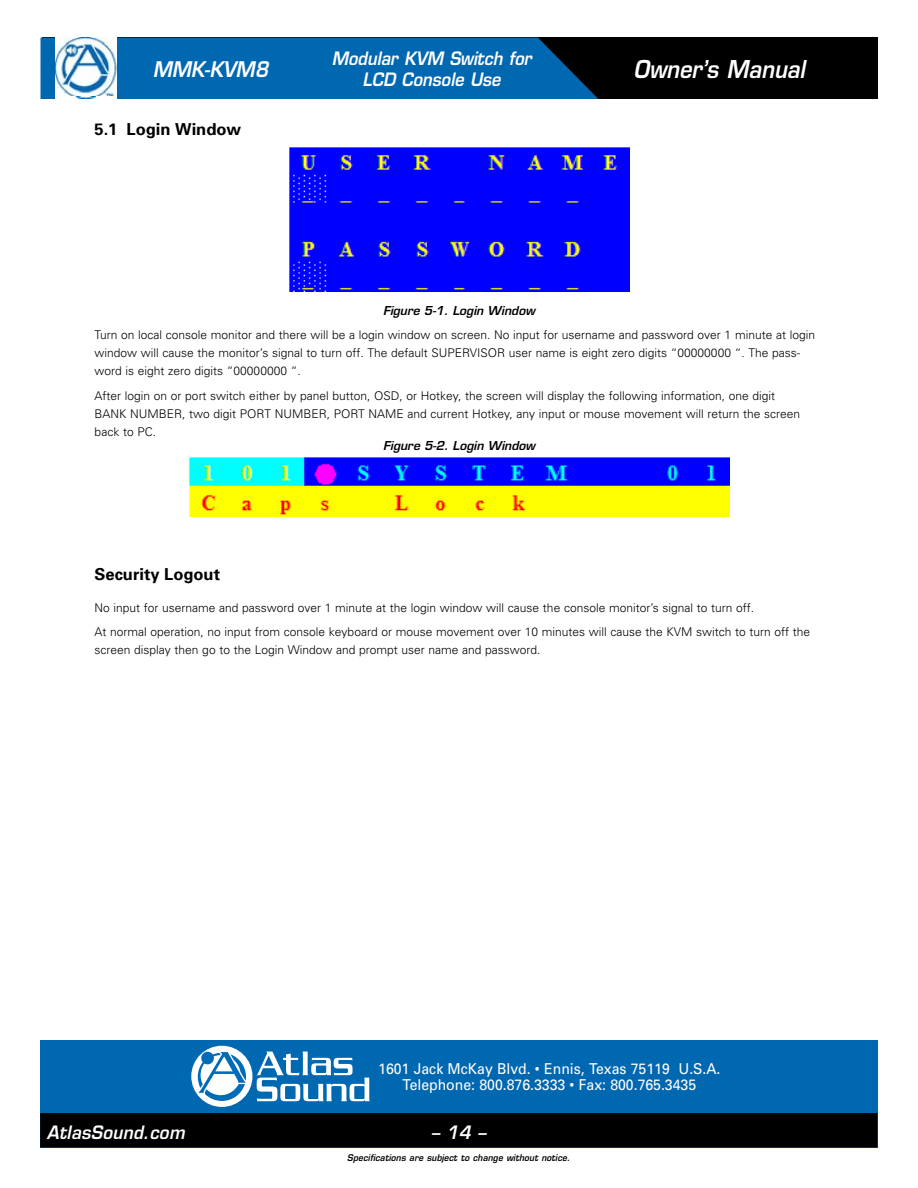
<style>
.page{position:relative;width:918px;height:1188px;background:#fff}
.page>*{position:absolute;margin:0;border:0;box-sizing:border-box;transform-origin:0 0}
.t1{font:italic 600 24px "Eurostile";color:#fff;scale:.9 1}
.t2{font:italic 600 21px "Eurostile";color:#fff;scale:.9 1}
.t3{font:italic 600 18px/21.8px "Eurostile";color:#fff;text-align:center;scale:.9 1}
.t4{font:italic 600 18px "Eurostile";color:#fff;scale:.94 1}
.t5{font:700 16.5px "Univers";color:#000}
.t6{font:15px/16.5px "Univers";color:#fff;text-align:center;scale:.94 1}
.t7{font:300 12px/18px "Univers";color:#000}
.t8{font:italic 600 12px "Eurostile";color:#000}
.t9{font:italic 600 9px "Eurostile";letter-spacing:.015em;color:#000;scale:.94 1}
</style>
<div class="page">
<div style="left:40px;top:1040px;width:838px;height:108px;background:#0067b1"></div>
<div style="left:40px;top:1113px;width:837px;height:35px;background:#000"></div>
<div style="left:42px;top:38px;width:835px;height:61px;background:#000"></div>
<div style="left:40px;top:38px;width:558px;height:61px;background:#0067b1"></div>
<img style="left:55px;top:38px;width:62px;height:61px">
<svg style="left:191px;top:1045px;width:178px;height:62px"></svg>
<img style="left:289px;top:147px;width:341px;height:144px">
<img style="left:189px;top:457px;width:541px;height:59px">
<h3 class="t3" style="left:332px;top:47px;width:223px">Modular KVM Switch for<br>LCD Console Use</h3>
<h2 class="t2" style="left:153px;top:56px;width:130px">MMK-KVM8</h2>
<h1 class="t1" style="left:634px;top:54px;width:192px">Owner’s Manual</h1>
<h3 class="t5" style="left:94px;top:119px;width:148px">5.1 Login Window</h3>
<p class="t8" style="left:383px;top:303px;width:153px">Figure 5-1. Login Window</p>
<p class="t7" style="left:94px;top:326px;width:722px">Turn on local console monitor and there will be a login window on screen. No input for username and password over 1 minute at login window will cause the monitor’s signal to turn off. The default SUPERVISOR user name is eight zero digits “00000000 “. The pass&shy;word is eight zero digits “00000000 “.</p>
<p class="t7" style="left:95px;top:386px;width:707px">After login on or port switch either by panel button, OSD, or Hotkey, the screen will display the following information, one digit<br>BANK NUMBER, two digit PORT NUMBER, PORT NAME and current Hotkey, any input or mouse movement will return the screen back to PC.</p>
<p class="t8" style="left:383px;top:439px;width:153px">Figure 5-2. Login Window</p>
<h3 class="t5" style="left:94px;top:564px;width:127px">Security Logout</h3>
<p class="t7" style="left:94px;top:595px;width:717px;line-height:24.8px">No input for username and password over 1 minute at the login window will cause the console monitor’s signal to turn off.<br>At normal operation, no input from console keyboard or mouse movement over 10 minutes will cause the KVM switch to turn off the</p>
<p class="t7" style="left:95px;top:641px;width:447px">screen display then go to the Login Window and prompt user name and password.</p>
<p class="t6" style="left:378px;top:1060px;width:366px">1601 Jack McKay Blvd. • Ennis, Texas 75119 U.S.A.<br>Telephone: 800.876.3333 • Fax: 800.765.3435</p>
<h3 class="t4" style="left:47px;top:1121px;width:148px">AtlasSound.com</h3>
<h3 class="t4" style="left:431px;top:1121px;width:60px">– 14 –</h3>
<p class="t9" style="left:347px;top:1152px;width:239px">Specifications are subject to change without notice.</p>
</div>
